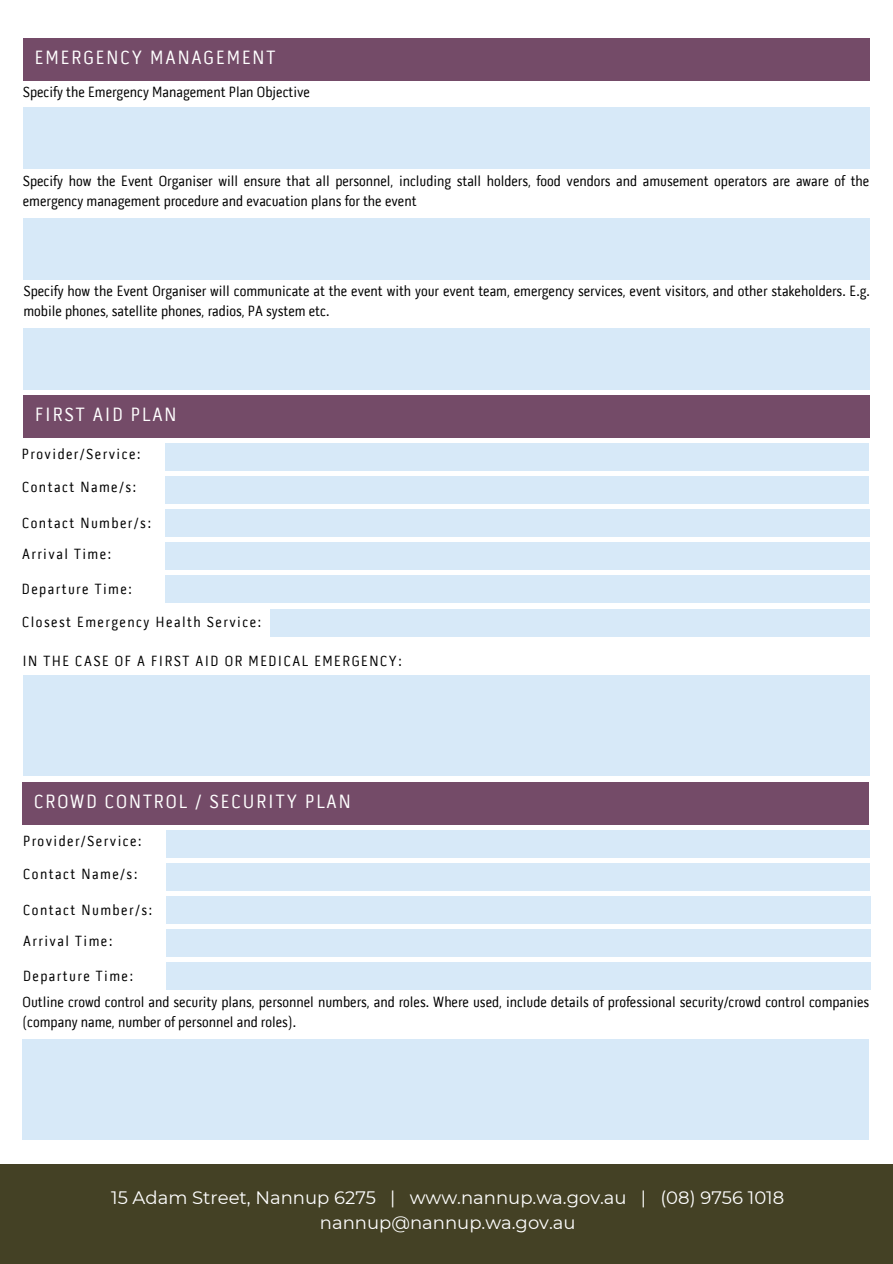
<style>
.page{position:relative;width:893px;height:1264px;background:#fff}
.page>*{position:absolute;margin:0;border:0;box-sizing:border-box;transform-origin:0 0}
.t1{font:19.5px "Pill Gothic 300 mg";letter-spacing:.1em;color:#fff}
.t2{font:18px "Montserrat";color:#fff}
.t3{font:15px/20.2px "Pill Gothic 300 mg";color:#000}
.t4{font:15px "Pill Gothic 300 mg";letter-spacing:.1em;color:#000}
</style>
<div class="page">
<div style="left:23px;top:395px;width:846px;height:42px;background:#744b68"></div>
<div style="left:23px;top:108px;width:846px;height:61px;background:#d7e9f8"></div>
<div style="left:23px;top:38px;width:846px;height:42px;background:#744b68"></div>
<div style="left:22px;top:782px;width:846px;height:42px;background:#744b68"></div>
<div style="left:23px;top:218px;width:846px;height:61px;background:#d7e9f8"></div>
<div style="left:23px;top:328px;width:846px;height:61px;background:#d7e9f8"></div>
<div style="left:165px;top:443px;width:703px;height:27px;background:#d7e9f8"></div>
<div style="left:165px;top:476px;width:703px;height:27px;background:#d7e9f8"></div>
<div style="left:165px;top:509px;width:704px;height:28px;background:#d7e9f8"></div>
<div style="left:165px;top:542px;width:704px;height:28px;background:#d7e9f8"></div>
<div style="left:270px;top:609px;width:599px;height:27px;background:#d7e9f8"></div>
<div style="left:165px;top:575px;width:704px;height:28px;background:#d7e9f8"></div>
<div style="left:23px;top:675px;width:846px;height:101px;background:#d7e9f8"></div>
<div style="left:166px;top:830px;width:703px;height:27px;background:#d7e9f8"></div>
<div style="left:166px;top:863px;width:703px;height:27px;background:#d7e9f8"></div>
<div style="left:166px;top:896px;width:704px;height:27px;background:#d7e9f8"></div>
<div style="left:166px;top:929px;width:704px;height:28px;background:#d7e9f8"></div>
<div style="left:166px;top:962px;width:704px;height:28px;background:#d7e9f8"></div>
<div style="left:0;top:1164px;width:892px;height:99px;background:#444125"></div>
<div style="left:22px;top:1038px;width:846px;height:101px;background:#d7e9f8"></div>
<p class="t1" style="left:35px;top:50px;width:242px">EMERGENCY MANAGEMENT</p>
<p class="t3" style="left:23px;top:84px;width:288px">Specify the Emergency Management Plan Objective</p>
<p class="t3" style="left:23px;top:172px;width:847px">Specify how the Event Organiser will ensure that all personnel, including stall holders, food vendors and amusement operators are aware of the emergency management procedure and evacuation plans for the event</p>
<p class="t3" style="left:23px;top:282px;width:847px">Specify how the Event Organiser will communicate at the event with your event team, emergency services, event visitors, and other stakeholders. E.g. mobile phones, satellite phones, radios, PA system etc.</p>
<p class="t1" style="left:35px;top:407px;width:143px">FIRST AID PLAN</p>
<p class="t4" style="left:22px;top:448px;width:120px">Provider/Service:</p>
<p class="t4" style="left:22px;top:481px;width:116px">Contact Name/s:</p>
<p class="t4" style="left:22px;top:516px;width:131px">Contact Number/s:</p>
<p class="t4" style="left:22px;top:547px;width:91px">Arrival Time:</p>
<p class="t4" style="left:22px;top:582px;width:112px">Departure Time:</p>
<p class="t4" style="left:22px;top:615px;width:241px">Closest Emergency Health Service:</p>
<p class="t4" style="left:22px;top:655px;width:381px">IN THE CASE OF A FIRST AID OR MEDICAL EMERGENCY:</p>
<p class="t1" style="left:34px;top:793px;width:318px">CROWD CONTROL / SECURITY PLAN</p>
<p class="t4" style="left:23px;top:834px;width:120px">Provider/Service:</p>
<p class="t4" style="left:23px;top:868px;width:116px">Contact Name/s:</p>
<p class="t4" style="left:23px;top:903px;width:131px">Contact Number/s:</p>
<p class="t4" style="left:23px;top:934px;width:91px">Arrival Time:</p>
<p class="t4" style="left:23px;top:969px;width:112px">Departure Time:</p>
<p class="t3" style="left:23px;top:992px;width:848px">Outline crowd control and security plans, personnel numbers, and roles. Where used, include details of professional security/crowd control companies (company name, number of personnel and roles).</p>
<p class="t2" style="left:111px;top:1186px;width:674px">15 Adam Street, Nannup 6275 | www.nannup.wa.gov.au | (08) 9756 1018</p>
<p class="t2" style="left:320px;top:1211px;width:257px">nannup@nannup.wa.gov.au</p>
</div>
